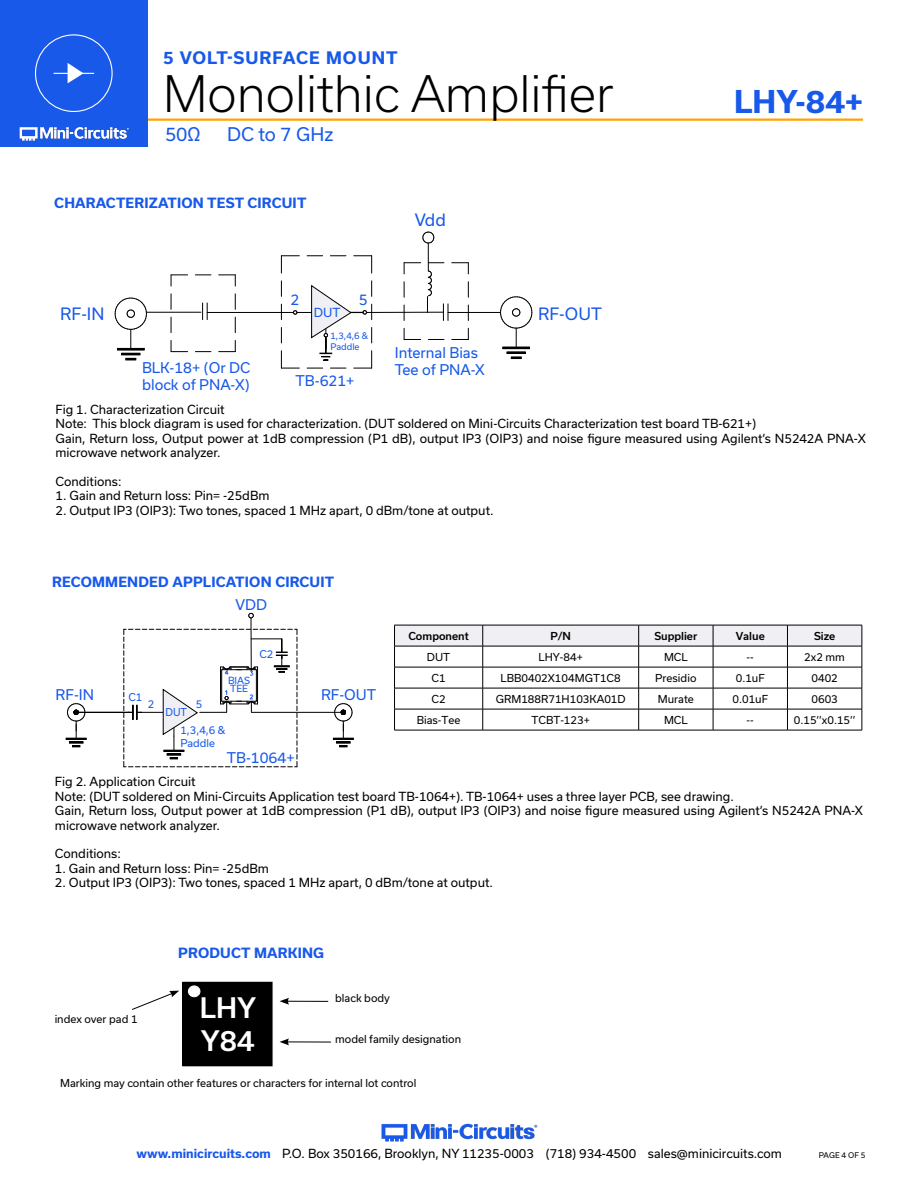
<style>
.page{position:relative;width:918px;height:1188px;background:#fff}
.page>*{position:absolute;margin:0;border:0;box-sizing:border-box;transform-origin:0 0}
.t1{font:300 48px "Usual";color:#000}
.t2{font:700 30px "Usual";color:#1859ea}
.t3{font:500 27px "Usual";color:#fff}
.t4{font:18px "Usual";color:#1859ea}
.t5{font:700 16.5px "Usual";letter-spacing:.065em;color:#1859ea}
.t6{font:16.35px "Usual";color:#1859ea}
.t7{font:14.1px/17px "Usual";color:#1859ea}
.Blue_Headers{font:700 13.5px "Usual";letter-spacing:.015em;color:#1859ea}
.Regular_Copy{font:12px/14.4px "Usual";color:#000}
.t8{font:12px "Usual";color:#1859ea}
.Table_Body_Center{font:10.5px "Usual";color:#000}
.Product_Marking_Copy{font:10.5px "Usual";color:#000}
.Table_Header_Center{font:500 10.5px "Usual";color:#000}
.t9{font:10.35px/12.5px "Usual";color:#1859ea}
.t10{font:10.35px "Usual";color:#1859ea;scale:.94 1}
.t11{font:9.45px/8.4px "Usual";color:#1859ea}
.t12{font:8.7px/10.5px "Usual";color:#1859ea}
.t13{font:7.5px "Usual";color:#000}
.s1{font-weight:700;color:#1859ea}
</style>
<div class="page">
<img style="left:381px;top:1123px;width:157px;height:19px">
<hr style="left:130px;top:118px;width:733px;height:3px;background:#ffa300">
<div style="left:0;top:0;width:148px;height:147px;background:#1859ea"></div>
<img style="left:19px;top:126px;width:110px;height:15px">
<div style="left:35px;top:34px;width:78px;height:78px;border:1px solid #fff;border-radius:50%"></div>
<hr style="left:54px;top:73px;width:40px;height:1px;background:#fff">
<svg style="left:68px;top:63px;width:16px;height:20px"></svg>
<hr style="left:448px;top:312px;width:53px;height:1px;background:#000">
<svg style="left:115px;top:298px;width:32px;height:62px"></svg>
<svg style="left:500px;top:297px;width:32px;height:62px"></svg>
<svg style="left:202px;top:303px;width:6px;height:17px"></svg>
<hr style="left:207px;top:312px;width:86px;height:1px;background:#000">
<hr style="left:146px;top:312px;width:55px;height:1px;background:#000">
<hr style="left:367px;top:312px;width:76px;height:1px;background:#000">
<svg style="left:354px;top:255px;width:18px;height:18px"></svg>
<svg style="left:330px;top:255px;width:16px;height:1px"></svg>
<svg style="left:307px;top:255px;width:16px;height:1px"></svg>
<svg style="left:281px;top:255px;width:18px;height:18px"></svg>
<svg style="left:171px;top:294px;width:1px;height:15px"></svg>
<svg style="left:171px;top:317px;width:1px;height:16px"></svg>
<svg style="left:171px;top:340px;width:17px;height:12px"></svg>
<svg style="left:195px;top:351px;width:16px;height:1px"></svg>
<svg style="left:219px;top:340px;width:17px;height:12px"></svg>
<svg style="left:235px;top:317px;width:1px;height:16px"></svg>
<svg style="left:235px;top:294px;width:1px;height:15px"></svg>
<svg style="left:219px;top:275px;width:17px;height:11px"></svg>
<svg style="left:195px;top:275px;width:16px;height:1px"></svg>
<svg style="left:171px;top:275px;width:17px;height:11px"></svg>
<svg style="left:404px;top:328px;width:17px;height:12px"></svg>
<svg style="left:428px;top:339px;width:16px;height:1px"></svg>
<svg style="left:452px;top:328px;width:17px;height:12px"></svg>
<svg style="left:404px;top:232px;width:65px;height:89px"></svg>
<svg style="left:281px;top:281px;width:91px;height:88px"></svg>
<div style="left:78px;top:712px;width:51px;height:1px;border:1px solid #000"></div>
<hr style="left:251px;top:618px;width:1px;height:52px;background:#000">
<svg style="left:248px;top:613px;width:6px;height:6px"></svg>
<hr style="left:251px;top:712px;width:92px;height:1px;background:#000">
<svg style="left:66px;top:703px;width:20px;height:44px"></svg>
<svg style="left:333px;top:703px;width:20px;height:44px"></svg>
<div style="left:333px;top:738px;width:20px;height:2px;border:1px solid #000"></div>
<svg style="left:124px;top:629px;width:174px;height:139px"></svg>
<svg style="left:394px;top:625px;width:469px;height:105px"></svg>
<hr style="left:394px;top:730px;width:89px;height:1px;background:#000">
<hr style="left:483px;top:730px;width:156px;height:1px;background:#000">
<hr style="left:639px;top:730px;width:74px;height:1px;background:#000">
<hr style="left:713px;top:730px;width:74px;height:1px;background:#000">
<hr style="left:787px;top:730px;width:75px;height:1px;background:#000">
<div style="left:183px;top:982px;width:89px;height:84px;background:#000"></div>
<div style="left:188px;top:986px;width:12px;height:11px;background:#fff;border-radius:50%"></div>
<div style="left:188px;top:986px;width:12px;height:11px;border:1px solid #fff;border-radius:50%"></div>
<hr style="left:287px;top:1001px;width:41px;height:1px;background:#000">
<svg style="left:280px;top:998px;width:9px;height:7px"></svg>
<hr style="left:287px;top:1042px;width:44px;height:1px;background:#000">
<svg style="left:280px;top:1038px;width:9px;height:7px"></svg>
<svg style="left:132px;top:991px;width:47px;height:19px"></svg>
<h3 class="t5" style="left:163px;top:49px;width:236px">5 VOLT-SURFACE MOUNT</h3>
<h1 class="t1" style="left:163px;top:66px;width:452px">Monolithic Amplifier</h1>
<h3 class="t4" style="left:165px;top:124px;width:37px">50Ω</h3>
<h3 class="t4" style="left:227px;top:124px;width:108px">DC to 7 GHz</h3>
<p class="Blue_Headers" style="left:54px;top:195px;width:254px">CHARACTERIZATION TEST CIRCUIT</p>
<p class="t6" style="left:415px;top:210px;width:32px">Vdd</p>
<p class="t7" style="left:291px;top:291px;width:10px">2</p>
<p class="t7" style="left:359px;top:291px;width:10px">5</p>
<p class="t8" style="left:314px;top:305px;width:28px">DUT</p>
<p class="t12" style="left:330px;top:331px;width:39px">1,3,4,6 &amp;<br>Paddle</p>
<p class="t6" style="left:60px;top:305px;width:46px">RF-IN</p>
<p class="t6" style="left:538px;top:305px;width:65px">RF-OUT</p>
<p class="t7" style="left:395px;top:344px;width:92px">Internal Bias<br>Tee of PNA-X</p>
<p class="t7" style="left:142px;top:359px;width:110px">BLK-18+ (Or DC block of PNA-X)</p>
<p class="t7" style="left:296px;top:373px;width:61px">TB-621+</p>
<h2 class="t2" style="left:734px;top:85px;width:131px">LHY-84+</h2>
<p class="Regular_Copy" style="left:55px;top:402px;width:170px">Fig 1. Characterization Circuit</p>
<p class="Regular_Copy" style="left:55px;top:417px;width:702px">Note: This block diagram is used for characterization. (DUT soldered on Mini-Circuits Characterization test board TB-621+)</p>
<p class="Regular_Copy" style="left:55px;top:431px;width:812px">Gain, Return loss, Output power at 1dB compression (P1 dB), output IP3 (OIP3) and noise figure measured using Agilent’s N5242A PNA-X microwave network analyzer.</p>
<p class="Regular_Copy" style="left:55px;top:474px;width:67px">Conditions:</p>
<p class="Regular_Copy" style="left:55px;top:489px;width:215px">1. Gain and Return loss: Pin= -25dBm</p>
<p class="Regular_Copy" style="left:55px;top:503px;width:440px">2. Output IP3 (OIP3): Two tones, spaced 1 MHz apart, 0 dBm/tone at output.</p>
<p class="Blue_Headers" style="left:52px;top:574px;width:284px">RECOMMENDED APPLICATION CIRCUIT</p>
<p class="t7" style="left:235px;top:596px;width:33px">VDD</p>
<p class="t9" style="left:259px;top:648px;width:15px">C2</p>
<p class="t11" style="left:228px;top:676px;width:24px">BIAS<br>TEE</p>
<p class="t7" style="left:56px;top:686px;width:40px">RF-IN</p>
<p class="t7" style="left:321px;top:686px;width:57px">RF-OUT</p>
<p class="t9" style="left:129px;top:691px;width:15px">C1</p>
<p class="t9" style="left:148px;top:698px;width:8px">2</p>
<p class="t9" style="left:196px;top:698px;width:8px">5</p>
<p class="t10" style="left:166px;top:706px;width:24px">DUT</p>
<p class="t9" style="left:180px;top:724px;width:46px">1,3,4,6 &amp;<br>Paddle</p>
<p class="t7" style="left:227px;top:749px;width:69px">TB-1064+</p>
<p class="Table_Header_Center" style="left:408px;top:630px;width:62px">Component</p>
<p class="Table_Header_Center" style="left:550px;top:630px;width:22px">P/N</p>
<p class="Table_Header_Center" style="left:654px;top:630px;width:45px">Supplier</p>
<p class="Table_Header_Center" style="left:736px;top:630px;width:31px">Value</p>
<p class="Table_Header_Center" style="left:814px;top:630px;width:23px">Size</p>
<p class="Table_Body_Center" style="left:427px;top:651px;width:25px">DUT</p>
<p class="Table_Body_Center" style="left:538px;top:651px;width:46px">LHY-84+</p>
<p class="Table_Body_Center" style="left:664px;top:651px;width:25px">MCL</p>
<p class="Table_Body_Center" style="left:747px;top:651px;width:9px">--</p>
<p class="Table_Body_Center" style="left:804px;top:651px;width:42px">2x2 mm</p>
<p class="Table_Body_Center" style="left:432px;top:672px;width:16px">C1</p>
<p class="Table_Body_Center" style="left:501px;top:672px;width:122px">LBB0402X104MGT1C8</p>
<p class="Table_Body_Center" style="left:655px;top:672px;width:43px">Presidio</p>
<p class="Table_Body_Center" style="left:736px;top:672px;width:31px">0.1uF</p>
<p class="Table_Body_Center" style="left:811px;top:672px;width:28px">0402</p>
<p class="Table_Body_Center" style="left:432px;top:693px;width:16px">C2</p>
<p class="Table_Body_Center" style="left:496px;top:693px;width:132px">GRM188R71H103KA01D</p>
<p class="Table_Body_Center" style="left:658px;top:693px;width:38px">Murate</p>
<p class="Table_Body_Center" style="left:732px;top:693px;width:37px">0.01uF</p>
<p class="Table_Body_Center" style="left:811px;top:693px;width:28px">0603</p>
<p class="Table_Body_Center" style="left:417px;top:714px;width:45px">Bias-Tee</p>
<p class="Table_Body_Center" style="left:532px;top:714px;width:60px">TCBT-123+</p>
<p class="Table_Body_Center" style="left:664px;top:714px;width:25px">MCL</p>
<p class="Table_Body_Center" style="left:747px;top:714px;width:9px">--</p>
<p class="Table_Body_Center" style="left:794px;top:714px;width:63px">0.15’’x0.15’’</p>
<p class="Regular_Copy" style="left:55px;top:775px;width:142px">Fig 2. Application Circuit</p>
<p class="Regular_Copy" style="left:55px;top:789px;width:681px">Note: (DUT soldered on Mini-Circuits Application test board TB-1064+). TB-1064+ uses a three layer PCB, see drawing.</p>
<p class="Regular_Copy" style="left:55px;top:803px;width:810px">Gain, Return loss, Output power at 1dB compression (P1 dB), output IP3 (OIP3) and noise figure measured using Agilent’s N5242A PNA-X microwave network analyzer.</p>
<p class="Regular_Copy" style="left:55px;top:847px;width:67px">Conditions:</p>
<p class="Regular_Copy" style="left:55px;top:861px;width:215px">1. Gain and Return loss: Pin= -25dBm</p>
<p class="Regular_Copy" style="left:55px;top:875px;width:440px">2. Output IP3 (OIP3): Two tones, spaced 1 MHz apart, 0 dBm/tone at output.</p>
<p class="Product_Marking_Copy" style="left:55px;top:1013px;width:84px">index over pad 1</p>
<p class="Blue_Headers" style="left:178px;top:945px;width:147px">PRODUCT MARKING</p>
<p class="t3" style="left:200px;top:993px;width:58px">LHY</p>
<p class="t3" style="left:201px;top:1025px;width:55px">Y84</p>
<p class="Product_Marking_Copy" style="left:335px;top:992px;width:56px">black body</p>
<p class="Product_Marking_Copy" style="left:335px;top:1033px;width:128px">model family designation</p>
<p class="Product_Marking_Copy" style="left:60px;top:1077px;width:358px">Marking may contain other features or characters for internal lot control</p>
<p class="Regular_Copy" style="left:137px;top:1146px;width:647px"><span class="s1">www.minicircuits.com</span> P.O. Box 350166, Brooklyn, NY 11235-0003 (718) 934-4500 sales@minicircuits.com</p>
<p class="t13" style="left:819px;top:1151px;width:48px">PAGE 4 OF 5</p>
</div>
